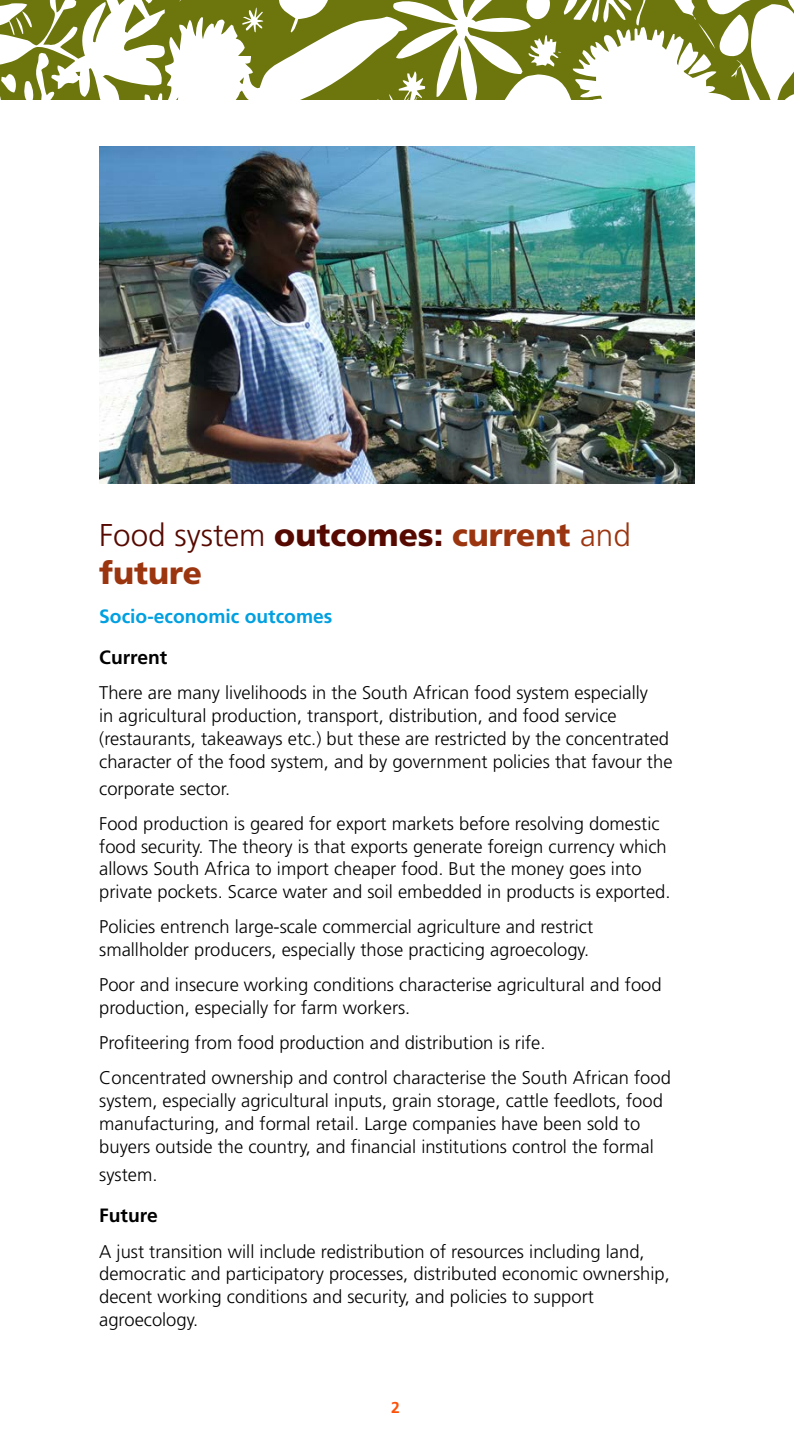
<style>
.page{position:relative;width:794px;height:1439px;background:#fff}
.page>*{position:absolute;margin:0;border:0;box-sizing:border-box;transform-origin:0 0}
.t1{font:900 31.5px/38.5px "Frutiger";color:#9b350f}
.t2{font:700 19.25px "Frutiger";color:#00a0e1}
.t3{font:700 19.25px "Frutiger";color:#000}
.t4{font:300 18.38px/22.8px "Frutiger";color:#000}
.t5{font:700 15.75px "Frutiger";color:#fd5109}
.s1{font-weight:300;color:#560900}
.s2{color:#560900}
.s3{font-weight:300}
</style>
<div class="page">
<svg style="left:0;top:0;width:158px;height:100px"></svg>
<svg style="left:158px;top:0;width:636px;height:100px"></svg>
<img style="left:99px;top:146px;width:595px;height:338px">
<h1 class="t1" style="left:99px;top:515px;width:533px"><span class="s1">Food system</span> <span class="s2">outcomes:</span> current <span class="s3">and </span>future</h1>
<p class="t2" style="left:99px;top:605px;width:235px">Socio-economic outcomes</p>
<p class="t3" style="left:99px;top:646px;width:70px">Current</p>
<p class="t4" style="left:99px;top:682px;width:575px">There are many livelihoods in the South African food system especially<br>in agricultural production, transport, distribution, and food service (restaurants, takeaways etc.) but these are restricted by the concentrated character of the food system, and by government policies that favour the</p>
<p class="t4" style="left:99px;top:771px;width:562px;line-height:35.2px">corporate sector.<br>Food production is geared for export markets before resolving domestic</p>
<p class="t4" style="left:99px;top:835px;width:573px">food security. The theory is that exports generate foreign currency which allows South Africa to import cheaper food. But the money goes into private pockets. Scarce water and soil embedded in products is exported.</p>
<p class="t4" style="left:99px;top:916px;width:495px">Policies entrench large-scale commercial agriculture and restrict smallholder producers, especially those practicing agroecology.</p>
<p class="t4" style="left:99px;top:974px;width:564px">Poor and insecure working conditions characterise agricultural and food production, especially for farm workers.</p>
<p class="t4" style="left:99px;top:1025px;width:573px;line-height:35.2px">Profiteering from food production and distribution is rife.<br>Concentrated ownership and control characterise the South African food</p>
<p class="t4" style="left:99px;top:1089px;width:565px">system, especially agricultural inputs, grain storage, cattle feedlots, food manufacturing, and formal retail. Large companies have been sold to buyers outside the country, and financial institutions control the formal</p>
<p class="t4" style="left:99px;top:1164px;width:60px">system.</p>
<p class="t3" style="left:99px;top:1204px;width:60px">Future</p>
<p class="t4" style="left:99px;top:1240px;width:572px">A just transition will include redistribution of resources including land, democratic and participatory processes, distributed economic ownership, decent working conditions and security, and policies to support agroecology.</p>
<p class="t5" style="left:391px;top:1398px;width:10px">2</p>
</div>
